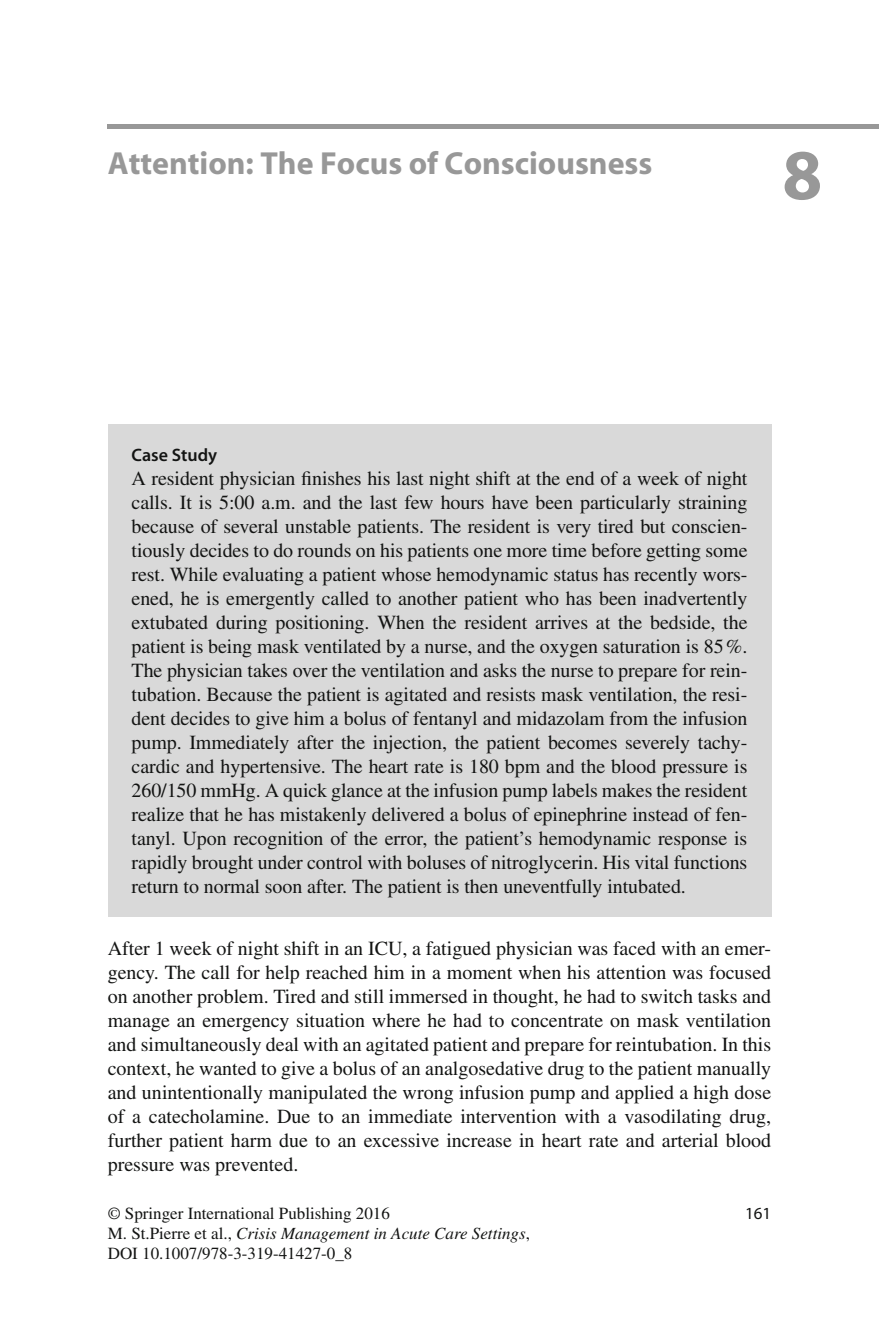
<style>
.page{position:relative;width:879px;height:1333px;background:#fff}
.page>*{position:absolute;margin:0;border:0;box-sizing:border-box;transform-origin:0 0}
.t1{font:700 72px "Wmnsdn Myriad";color:#989898}
.t2{font:700 32px "Wmnsdn Myriad";color:#989898}
.t3{font:20px/24px "Xjjdpq Times";letter-spacing:-.005em;color:#131413;text-align:justify}
.t4{font:600 18px "Wyjswh Myriad";color:#131413}
.t5{font:17px "Xjjdpq Times";color:#131413}
.t6{font:italic 17px "Jfwshk Times";color:#131413}
.t7{font:17px "Qllnhf Myriad";color:#131413}
.s1{font-family:"Xjjdpq Times";font-style:normal}
</style>
<div class="page">
<hr style="left:108px;top:124px;width:771px;height:4px;background:#989898">
<div style="left:108px;top:425px;width:663px;height:491px;background:#d9d9d9"></div>
<h2 class="t2" style="left:108px;top:151px;width:546px">Attention: The Focus of Consciousness</h2>
<h1 class="t1" style="left:782px;top:148px;width:41px">8</h1>
<p class="t4" style="left:132px;top:448px;width:87px">Case Study</p>
<p class="t3" style="left:132px;top:468px;width:617px">A resident physician finishes his last night shift at the end of a week of night calls. It is 5:00 a.m. and the last few hours have been particularly straining because of several unstable patients. The resident is very tired but conscien&shy;tiously decides to do rounds on his patients one more time before getting some rest. While evaluating a patient whose hemodynamic status has recently wors&shy;ened, he is emergently called to another patient who has been inadvertently extubated during positioning. When the resident arrives at the bedside, the patient is being mask ventilated by a nurse, and the oxygen saturation is 85 %.<br>The physician takes over the ventilation and asks the nurse to prepare for rein&shy;tubation. Because the patient is agitated and resists mask ventilation, the resi&shy;dent decides to give him a bolus of fentanyl and midazolam from the infusion pump. Immediately after the injection, the patient becomes severely tachy&shy;cardic and hypertensive. The heart rate is 180 bpm and the blood pressure is 260/150 mmHg. A quick glance at the infusion pump labels makes the resident realize that he has mistakenly delivered a bolus of epinephrine instead of fen&shy;tanyl. Upon recognition of the error, the patient’s hemodynamic response is rapidly brought under control with boluses of nitroglycerin. His vital functions return to normal soon after. The patient is then uneventfully intubated.</p>
<p class="t3" style="left:108px;top:938px;width:665px">After 1 week of night shift in an ICU, a fatigued physician was faced with an emer&shy;gency. The call for help reached him in a moment when his attention was focused on another problem. Tired and still immersed in thought, he had to switch tasks and manage an emergency situation where he had to concentrate on mask ventilation and simultaneously deal with an agitated patient and prepare for reintubation. In this context, he wanted to give a bolus of an analgosedative drug to the patient manually and unintentionally manipulated the wrong infusion pump and applied a high dose of a catecholamine. Due to an immediate intervention with a vasodilating drug, further patient harm due to an excessive increase in heart rate and arterial blood pressure was prevented.</p>
<p class="t5" style="left:108px;top:1207px;width:284px">© Springer International Publishing 2016</p>
<p class="t7" style="left:745px;top:1206px;width:28px">161</p>
<p class="t6" style="left:108px;top:1227px;width:424px"><span class="s1">M. St.Pierre et al.,</span> Crisis Management in Acute Care Settings<span class="s1">,</span></p>
<p class="t5" style="left:108px;top:1247px;width:246px">DOI 10.1007/978-3-319-41427-0_8</p>
</div>
